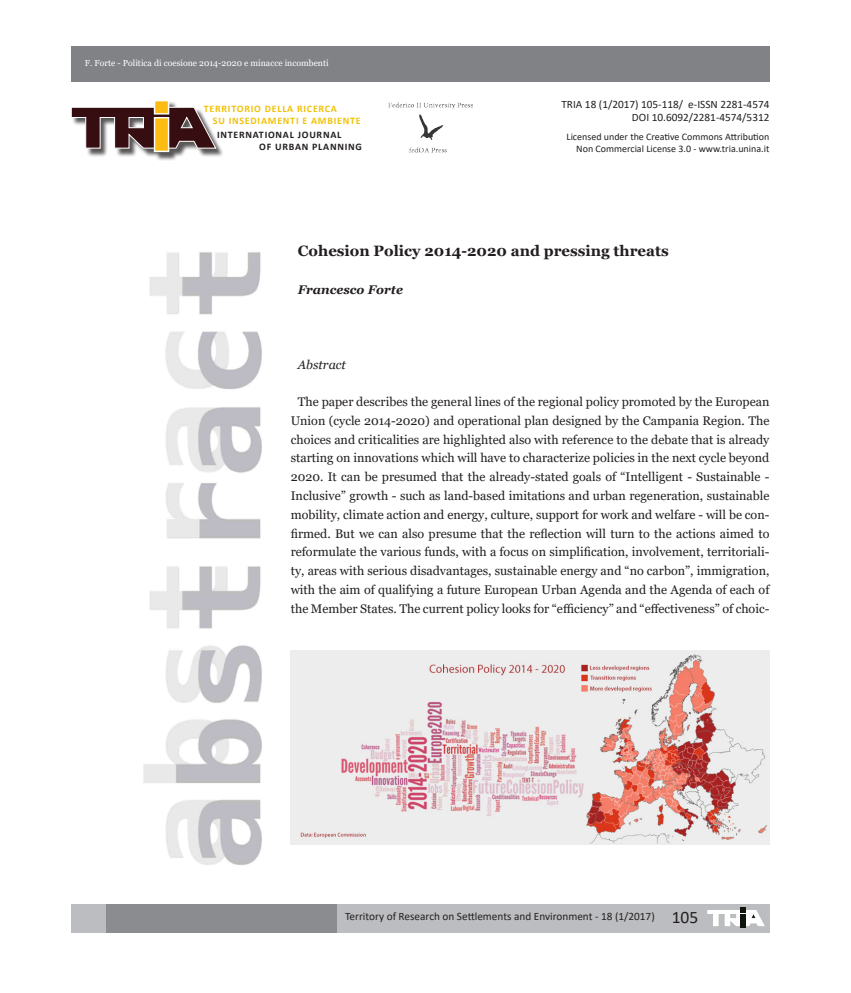
<style>
.page{position:relative;width:851px;height:993px;background:#fff}
.page>*{position:absolute;margin:0;border:0;box-sizing:border-box;transform-origin:0 0}
.t1{font:700 15px "Georgia";color:#231f20}
.t2{font:12.5px/18.8px "Georgia";color:#231f20;text-align:center}
.t3{font:italic 700 12.5px "Georgia";color:#231f20}
.t4{font:italic 12.5px "Georgia";color:#231f20}
.t5{font:11.25px/13.5px "Calibri";color:#231f20;text-align:right}
.t6{font:10px/12px "Calibri";color:#231f20;text-align:right}
.t7{font:700 10px/12px "Calibri";letter-spacing:.075em;color:#f2c209}
.t8{font:700 10px/12px "Calibri";letter-spacing:.075em;color:#231f20}
.t9{font:8.75px "Georgia";color:#fff}
.s1{font-size:17.5px}
</style>
<div class="page">
<div style="left:71px;top:46px;width:698px;height:35px;background:#808285"></div>
<div style="left:71px;top:904px;width:698px;height:28px;background:#bcbdc0"></div>
<div style="left:107px;top:904px;width:230px;height:28px;background:#8a8c8f"></div>
<svg style="left:707px;top:907px;width:57px;height:18px"></svg>
<div style="left:740px;top:913px;width:6px;height:14px;background:#0f170c"></div>
<img style="left:143px;top:252px;width:119px;height:613px">
<div style="left:72px;top:101px;width:152px;height:60px;background:#231f20;opacity:.75"></div>
<svg style="left:71px;top:107px;width:145px;height:41px"></svg>
<div style="left:154px;top:100px;width:15px;height:14px;background:#fdbc12;border:1px solid #fff"></div>
<div style="left:154px;top:117px;width:15px;height:35px;background:#fdbc12;border:1px solid #fff"></div>
<img style="left:388px;top:102px;width:84px;height:51px">
<img style="left:291px;top:650px;width:478px;height:194px">
<p class="t9" style="left:85px;top:58px;width:245px">F. Forte - Politica di coesione 2014-2020 e minacce incombenti</p>
<p class="t7" style="left:213px;top:102px;width:149px;text-indent:-9px">TERRITORIO DELLA RICERCA<br>SU INSEDIAMENTI E AMBIENTE</p>
<p class="t8" style="left:259px;top:129px;width:104px;text-indent:-42px">INTERNATIONAL JOURNAL<br>OF URBAN PLANNING</p>
<p class="t5" style="left:561px;top:97px;width:209px">TRIA 18 (1/2017) 105-118/ e-ISSN 2281-4574<br>DOI 10.6092/2281-4574/5312</p>
<p class="t6" style="left:566px;top:131px;width:204px">Licensed under the Creative Commons Attribution<br>Non Commercial License 3.0 - www.tria.unina.it</p>
<p class="t1" style="left:298px;top:241px;width:372px">Cohesion Policy 2014-2020 and pressing threats</p>
<p class="t3" style="left:298px;top:281px;width:107px">Francesco Forte</p>
<p class="t4" style="left:298px;top:356px;width:49px">Abstract</p>
<p class="t2" style="left:291px;top:392px;width:480px">The paper describes the general lines of the regional policy promoted by the European Union (cycle 2014-2020) and operational plan designed by the Campania Region. The choices and criticalities are highlighted also with reference to the debate that is already starting on innovations which will have to characterize policies in the next cycle beyond 2020. It can be presumed that the already-stated goals of “Intelligent - Sustainable - Inclusive” growth - such as land-based imitations and urban regeneration, sustainable mobility, climate action and energy, culture, support for work and welfare - will be con&shy;firmed. But we can also presume that the reflection will turn to the actions aimed to reformulate the various funds, with a focus on simplification, involvement, territoriali&shy;ty, areas with serious disadvantages, sustainable energy and “no carbon”, immigration, with the aim of qualifying a future European Urban Agenda and the Agenda of each of the Member States. The current policy looks for “efficiency” and “effectiveness” of choic-</p>
<p class="t5" style="left:345px;top:908px;width:355px">Territory of Research on Settlements and Environment - 18 (1/2017) <span class="s1">105</span></p>
</div>
